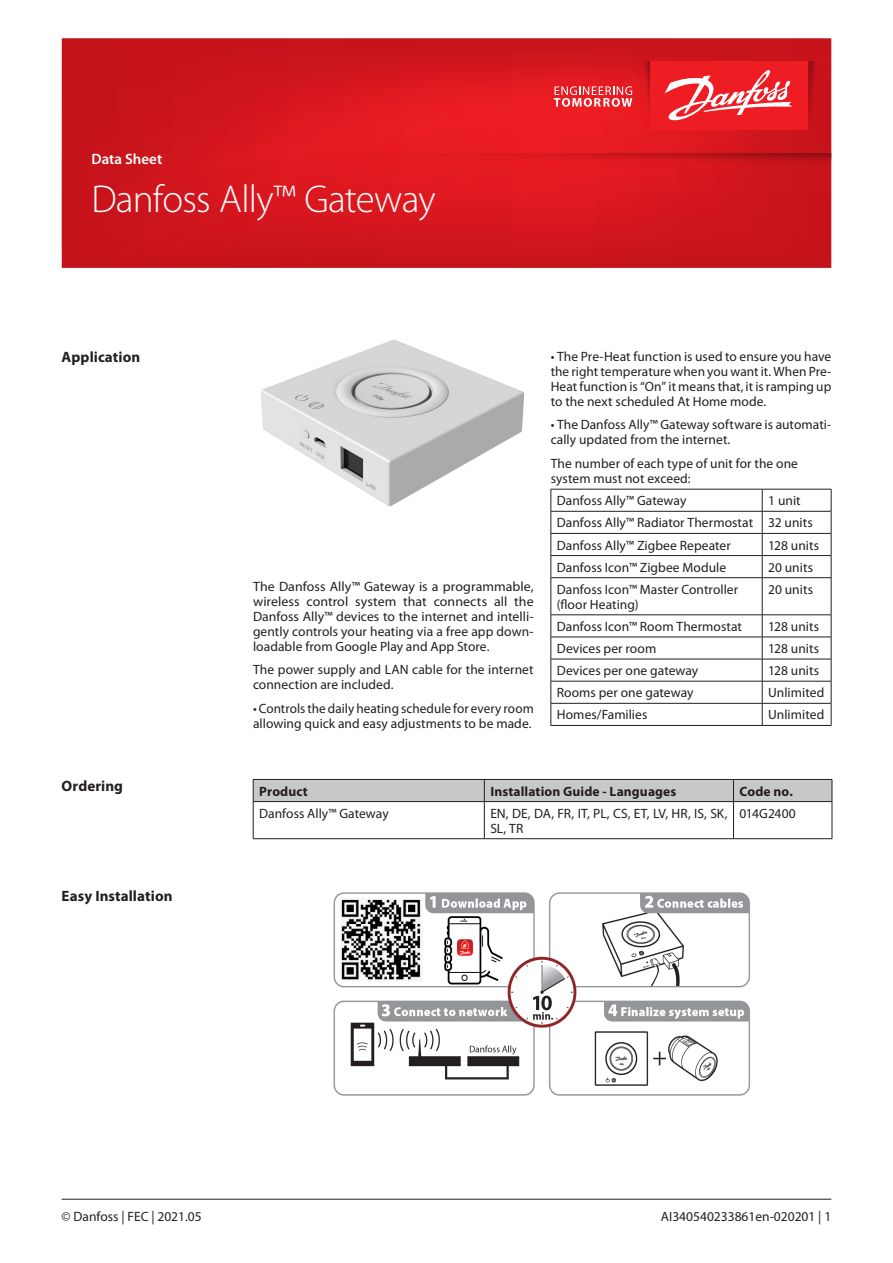
<style>
.page{position:relative;width:893px;height:1263px;background:#fff}
.page>*{position:absolute;margin:0;border:0;box-sizing:border-box;transform-origin:0 0}
.t1{font:300 39px "Myriad Pro";letter-spacing:-.02em;color:#fff}
.Body_copy{font:700 15px "Myriad Pro";letter-spacing:.005em;color:#231f20}
.t2{font:600 15px "Myriad Pro";color:#fff}
.Body_copy-2{font:13.5px/15px "Myriad Pro";color:#231f20}
.Body_copy-3{font:700 13.5px "Myriad Pro";letter-spacing:.01em;color:#231f20}
</style>
<div class="page">
<hr style="left:62px;top:1199px;width:769px;height:1px;background:#231f20">
<svg style="left:62px;top:38px;width:769px;height:230px;background:#d3161d"></svg>
<svg style="left:808px;top:61px;width:13px;height:69px"></svg>
<svg style="left:638px;top:61px;width:12px;height:69px"></svg>
<div style="left:650px;top:61px;width:158px;height:69px;background:#ee1d23"></div>
<svg style="left:554px;top:86px;width:78px;height:21px;background:#f0696d"></svg>
<svg style="left:664px;top:70px;width:129px;height:51px"></svg>
<svg style="left:334px;top:153px;width:497px;height:13px;background:#d4171d"></svg>
<hr style="left:551px;top:489px;width:211px;height:1px;background:#231f20">
<hr style="left:762px;top:489px;width:69px;height:1px;background:#231f20">
<hr style="left:551px;top:511px;width:211px;height:1px;background:#231f20">
<hr style="left:762px;top:511px;width:69px;height:1px;background:#231f20">
<hr style="left:551px;top:533px;width:211px;height:1px;background:#231f20">
<hr style="left:762px;top:533px;width:69px;height:1px;background:#231f20">
<hr style="left:551px;top:555px;width:211px;height:1px;background:#231f20">
<svg style="left:551px;top:489px;width:1px;height:88px"></svg>
<hr style="left:762px;top:555px;width:69px;height:1px;background:#231f20">
<svg style="left:762px;top:489px;width:1px;height:88px"></svg>
<svg style="left:831px;top:489px;width:1px;height:88px"></svg>
<hr style="left:551px;top:577px;width:211px;height:1px;background:#231f20">
<hr style="left:551px;top:578px;width:1px;height:37px;background:#231f20">
<hr style="left:762px;top:577px;width:69px;height:1px;background:#231f20">
<hr style="left:762px;top:578px;width:1px;height:37px;background:#231f20">
<hr style="left:831px;top:578px;width:1px;height:37px;background:#231f20">
<hr style="left:551px;top:614px;width:211px;height:1px;background:#231f20">
<hr style="left:762px;top:614px;width:69px;height:1px;background:#231f20">
<hr style="left:551px;top:637px;width:211px;height:1px;background:#231f20">
<hr style="left:762px;top:637px;width:69px;height:1px;background:#231f20">
<hr style="left:551px;top:659px;width:211px;height:1px;background:#231f20">
<hr style="left:762px;top:659px;width:69px;height:1px;background:#231f20">
<hr style="left:551px;top:681px;width:211px;height:1px;background:#231f20">
<hr style="left:762px;top:681px;width:69px;height:1px;background:#231f20">
<hr style="left:551px;top:703px;width:211px;height:1px;background:#231f20">
<svg style="left:551px;top:615px;width:1px;height:110px"></svg>
<hr style="left:762px;top:703px;width:69px;height:1px;background:#231f20">
<svg style="left:762px;top:615px;width:1px;height:110px"></svg>
<svg style="left:831px;top:615px;width:1px;height:110px"></svg>
<hr style="left:551px;top:725px;width:211px;height:1px;background:#231f20">
<hr style="left:762px;top:725px;width:69px;height:1px;background:#231f20">
<div style="left:253px;top:779px;width:580px;height:22px;background:#c7c8ca"></div>
<hr style="left:253px;top:801px;width:231px;height:1px;background:#231f20">
<hr style="left:253px;top:802px;width:1px;height:36px;background:#231f20">
<hr style="left:484px;top:801px;width:249px;height:1px;background:#231f20">
<hr style="left:484px;top:802px;width:1px;height:36px;background:#231f20">
<hr style="left:733px;top:801px;width:99px;height:1px;background:#231f20">
<hr style="left:733px;top:802px;width:1px;height:36px;background:#231f20">
<hr style="left:832px;top:802px;width:1px;height:36px;background:#231f20">
<hr style="left:253px;top:838px;width:231px;height:1px;background:#231f20">
<hr style="left:484px;top:838px;width:249px;height:1px;background:#231f20">
<hr style="left:733px;top:838px;width:99px;height:1px;background:#231f20">
<img style="left:334px;top:892px;width:416px;height:204px">
<img style="left:261px;top:340px;width:263px;height:167px">
<p class="t2" style="left:91px;top:151px;width:72px">Data Sheet</p>
<h1 class="t1" style="left:91px;top:178px;width:346px">Danfoss Ally™ Gateway</h1>
<p class="Body_copy" style="left:62px;top:349px;width:80px">Application</p>
<p class="Body_copy-2" style="left:253px;top:579px;width:282px;text-align:justify">The Danfoss Ally™ Gateway is a programmable, wireless control system that connects all the Danfoss Ally™ devices to the internet and intelli&shy;gently controls your heating via a free app down&shy;loadable from Google Play and App Store.</p>
<p class="Body_copy-2" style="left:253px;top:662px;width:282px">The power supply and LAN cable for the internet connection are included.</p>
<p class="Body_copy-2" style="left:253px;top:701px;width:282px">• Controls the daily heating schedule for every room allowing quick and easy adjustments to be made.</p>
<p class="Body_copy-2" style="left:551px;top:349px;width:282px;text-align:justify">• The Pre-Heat function is used to ensure you have the right temperature when you want it. When Pre-Heat function is “On” it means that, it is ramping up to the next scheduled At Home mode.</p>
<p class="Body_copy-2" style="left:551px;top:418px;width:282px">• The Danfoss Ally™ Gateway software is automati&shy;cally updated from the internet.</p>
<p class="Body_copy-2" style="left:551px;top:456px;width:249px">The number of each type of unit for the one system must not exceed:</p>
<p class="Body_copy-2" style="left:557px;top:493px;width:131px">Danfoss Ally™ Gateway</p>
<p class="Body_copy-2" style="left:768px;top:493px;width:34px">1 unit</p>
<p class="Body_copy-2" style="left:557px;top:516px;width:198px">Danfoss Ally™ Radiator Thermostat</p>
<p class="Body_copy-2" style="left:768px;top:516px;width:46px">32 units</p>
<p class="Body_copy-2" style="left:557px;top:538px;width:175px">Danfoss Ally™ Zigbee Repeater</p>
<p class="Body_copy-2" style="left:768px;top:538px;width:52px">128 units</p>
<p class="Body_copy-2" style="left:557px;top:560px;width:171px">Danfoss Icon™ Zigbee Module</p>
<p class="Body_copy-2" style="left:768px;top:560px;width:46px">20 units</p>
<p class="Body_copy-2" style="left:557px;top:582px;width:183px">Danfoss Icon™ Master Controller (floor Heating)</p>
<p class="Body_copy-2" style="left:768px;top:582px;width:46px">20 units</p>
<p class="Body_copy-2" style="left:557px;top:619px;width:187px">Danfoss Icon™ Room Thermostat</p>
<p class="Body_copy-2" style="left:768px;top:619px;width:52px">128 units</p>
<p class="Body_copy-2" style="left:557px;top:641px;width:101px">Devices per room</p>
<p class="Body_copy-2" style="left:768px;top:641px;width:52px">128 units</p>
<p class="Body_copy-2" style="left:557px;top:663px;width:143px">Devices per one gateway</p>
<p class="Body_copy-2" style="left:768px;top:663px;width:52px">128 units</p>
<p class="Body_copy-2" style="left:557px;top:685px;width:138px">Rooms per one gateway</p>
<p class="Body_copy-2" style="left:768px;top:685px;width:58px">Unlimited</p>
<p class="Body_copy-2" style="left:557px;top:708px;width:92px">Homes/Families</p>
<p class="Body_copy-2" style="left:768px;top:708px;width:58px">Unlimited</p>
<p class="Body_copy" style="left:62px;top:777px;width:63px">Ordering</p>
<p class="Body_copy-3" style="left:259px;top:783px;width:50px">Product</p>
<p class="Body_copy-3" style="left:490px;top:783px;width:188px">Installation Guide - Languages</p>
<p class="Body_copy-3" style="left:739px;top:783px;width:55px">Code no.</p>
<p class="Body_copy-2" style="left:259px;top:806px;width:131px">Danfoss Ally™ Gateway</p>
<p class="Body_copy-2" style="left:490px;top:806px;width:239px">EN, DE, DA, FR, IT, PL, CS, ET, LV, HR, IS, SK,<br>SL, TR</p>
<p class="Body_copy-2" style="left:739px;top:806px;width:58px">014G2400</p>
<p class="Body_copy" style="left:62px;top:888px;width:112px">Easy Installation</p>
<p class="Body_copy-2" style="left:62px;top:1209px;width:142px">© Danfoss | FEC | 2021.05</p>
<p class="Body_copy-2" style="left:661px;top:1209px;width:172px">AI340540233861en-020201 | 1</p>
</div>
